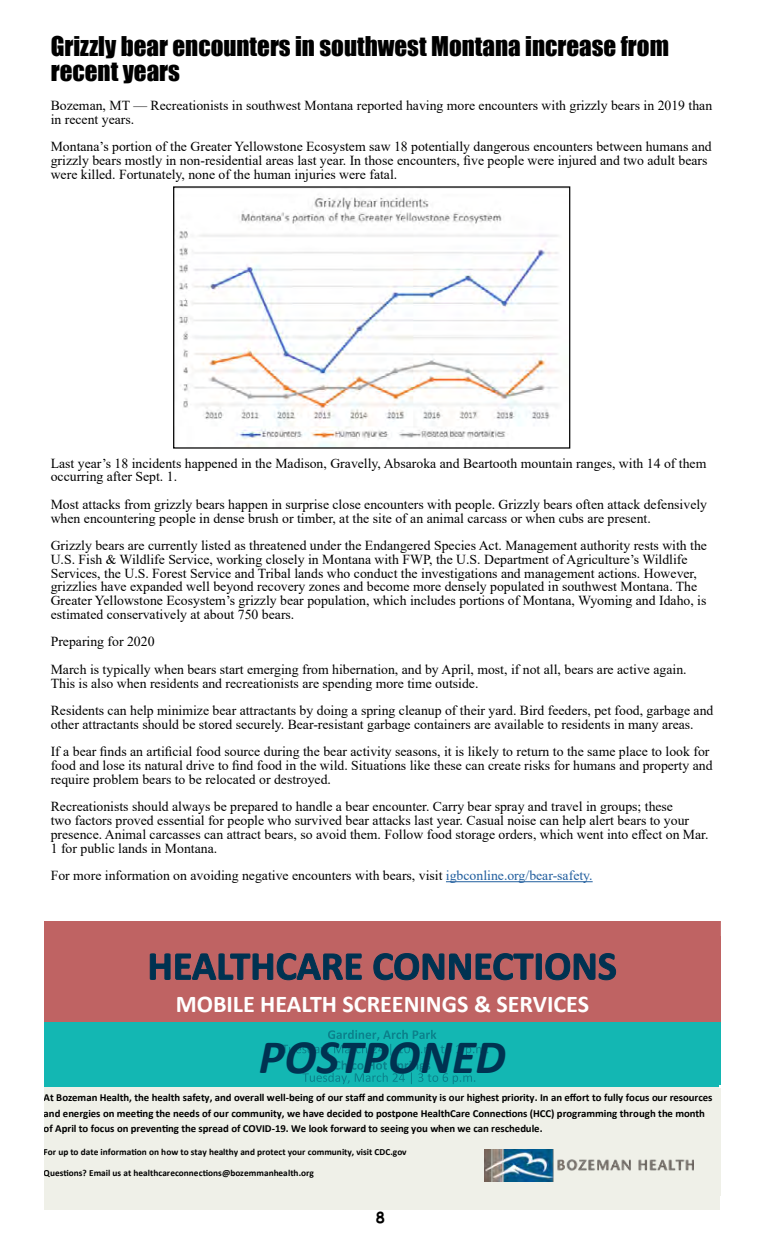
<style>
.page{position:relative;width:765px;height:1260px;background:#fff}
.page>*{position:absolute;margin:0;border:0;box-sizing:border-box;transform-origin:0 0}
.t1{font:italic 700 48.25px "Calibri";color:#003251}
.t2{font:25px/25px "Impact";color:#000}
.t3{font:700 24.12px "Calibri";color:#fff}
.t4{font:700 15px "Comic Sans MS";color:#000}
.t5{font:13.75px/13.8px "Times New Roman";color:#000}
.t6{font:700 10.75px/15.6px "Calibri";color:#000}
.t7{font:700 9.25px "Calibri";color:#000}
.s1{color:#215e9e}
</style>
<div class="page">
<div style="left:44px;top:937px;width:675px;height:85px;background:#bf6363"></div>
<div style="left:44px;top:1022px;width:675px;height:65px;background:#13b7b3"></div>
<div style="left:44px;top:1087px;width:675px;height:110px;background:#eff0e8"></div>
<svg style="left:149px;top:953px;width:468px;height:28px"></svg>
<svg style="left:282px;top:1030px;width:206px;height:54px"></svg>
<img style="left:485px;top:1149px;width:209px;height:32px">
<div style="left:44px;top:922px;width:676px;height:15px;background:#bf6363"></div>
<div style="left:44px;top:1197px;width:676px;height:13px;background:#eff0e8"></div>
<hr style="left:717px;top:1089px;width:4px;height:107px;background:#eff0e8">
<hr style="left:717px;top:1021px;width:3px;height:63px;background:#13b7b3">
<div style="left:710px;top:937px;width:11px;height:85px;background:#bf6363"></div>
<hr style="left:446px;top:881px;width:147px;height:1px;background:#215e9e">
<img style="left:175px;top:188px;width:393px;height:259px">
<div style="left:173px;top:186px;width:397px;height:263px;border:1px solid #000"></div>
<h2 class="t2" style="left:51px;top:34px;width:620px">Grizzly bear encounters in southwest Montana increase from recent years</h2>
<p class="t5" style="left:51px;top:98px;width:663px">Bozeman, MT — Recreationists in southwest Montana reported having more encounters with grizzly bears in 2019 than in recent years.</p>
<p class="t5" style="left:51px;top:140px;width:663px">Montana’s portion of the Greater Yellowstone Ecosystem saw 18 potentially dangerous encounters between humans and grizzly bears mostly in non-residential areas last year. In those encounters, five people were injured and two adult bears were killed. Fortunately, none of the human injuries were fatal.</p>
<p class="t5" style="left:51px;top:456px;width:657px">Last year’s 18 incidents happened in the Madison, Gravelly, Absaroka and Beartooth mountain ranges, with 14 of them occurring after Sept. 1.</p>
<p class="t5" style="left:51px;top:497px;width:658px">Most attacks from grizzly bears happen in surprise close encounters with people. Grizzly bears often attack defensively when encountering people in dense brush or timber, at the site of an animal carcass or when cubs are present.</p>
<p class="t5" style="left:51px;top:538px;width:658px">Grizzly bears are currently listed as threatened under the Endangered Species Act. Management authority rests with the U.S. Fish &amp; Wildlife Service, working closely in Montana with FWP, the U.S. Department of Agriculture’s Wildlife Services, the U.S. Forest Service and Tribal lands who conduct the investigations and management actions. However, grizzlies have expanded well beyond recovery zones and become more densely populated in southwest Montana. The Greater Yellowstone Ecosystem’s grizzly bear population, which includes portions of Montana, Wyoming and Idaho, is estimated conservatively at about 750 bears.</p>
<p class="t5" style="left:51px;top:628px;width:637px;line-height:27.5px">Preparing for 2020<br>March is typically when bears start emerging from hibernation, and by April, most, if not all, bears are active again.</p>
<p class="t5" style="left:51px;top:669px;width:664px;line-height:27.5px">This is also when residents and recreationists are spending more time outside.<br>Residents can help minimize bear attractants by doing a spring cleanup of their yard. Bird feeders, pet food, garbage and</p>
<p class="t5" style="left:51px;top:710px;width:660px;line-height:27.5px">other attractants should be stored securely. Bear-resistant garbage containers are available to residents in many areas.<br>If a bear finds an artificial food source during the bear activity seasons, it is likely to return to the same place to look for</p>
<p class="t5" style="left:51px;top:758px;width:663px">food and lose its natural drive to find food in the wild. Situations like these can create risks for humans and property and require problem bears to be relocated or destroyed.</p>
<p class="t5" style="left:51px;top:800px;width:659px">Recreationists should always be prepared to handle a bear encounter. Carry bear spray and travel in groups; these<br>two factors proved essential for people who survived bear attacks last year. Casual noise can help alert bears to your presence. Animal carcasses can attract bears, so avoid them. Follow food storage orders, which went into effect on Mar.<br>1 for public lands in Montana.</p>
<p class="t5" style="left:51px;top:868px;width:543px">For more information on avoiding negative encounters with bears, visit <span class="s1">igbconline.org/bear-safety.</span></p>
<h3 class="t3" style="left:176px;top:986px;width:415px">MOBILE HEALTH SCREENINGS &amp; SERVICES</h3>
<h1 class="t1" style="left:259px;top:1023px;width:248px">POSTPONED</h1>
<p class="t6" style="left:44px;top:1090px;width:670px">At Bozeman Health, the health safety, and overall well-being of our staff and community is our highest priority. In an effort to fully focus our resources and energies on meeting the needs of our community, we have decided to postpone HealthCare Connections (HCC) programming through the month of April to focus on preventing the spread of COVID-19. We look forward to seeing you when we can reschedule.</p>
<p class="t7" style="left:44px;top:1145px;width:365px">For up to date information on how to stay healthy and protect your community, visit CDC.gov</p>
<p class="t7" style="left:44px;top:1167px;width:272px">Questions? Email us at healthcareconnections@bozemmanhealth.org</p>
<p class="t4" style="left:376px;top:1207px;width:11px">8</p>
</div>
